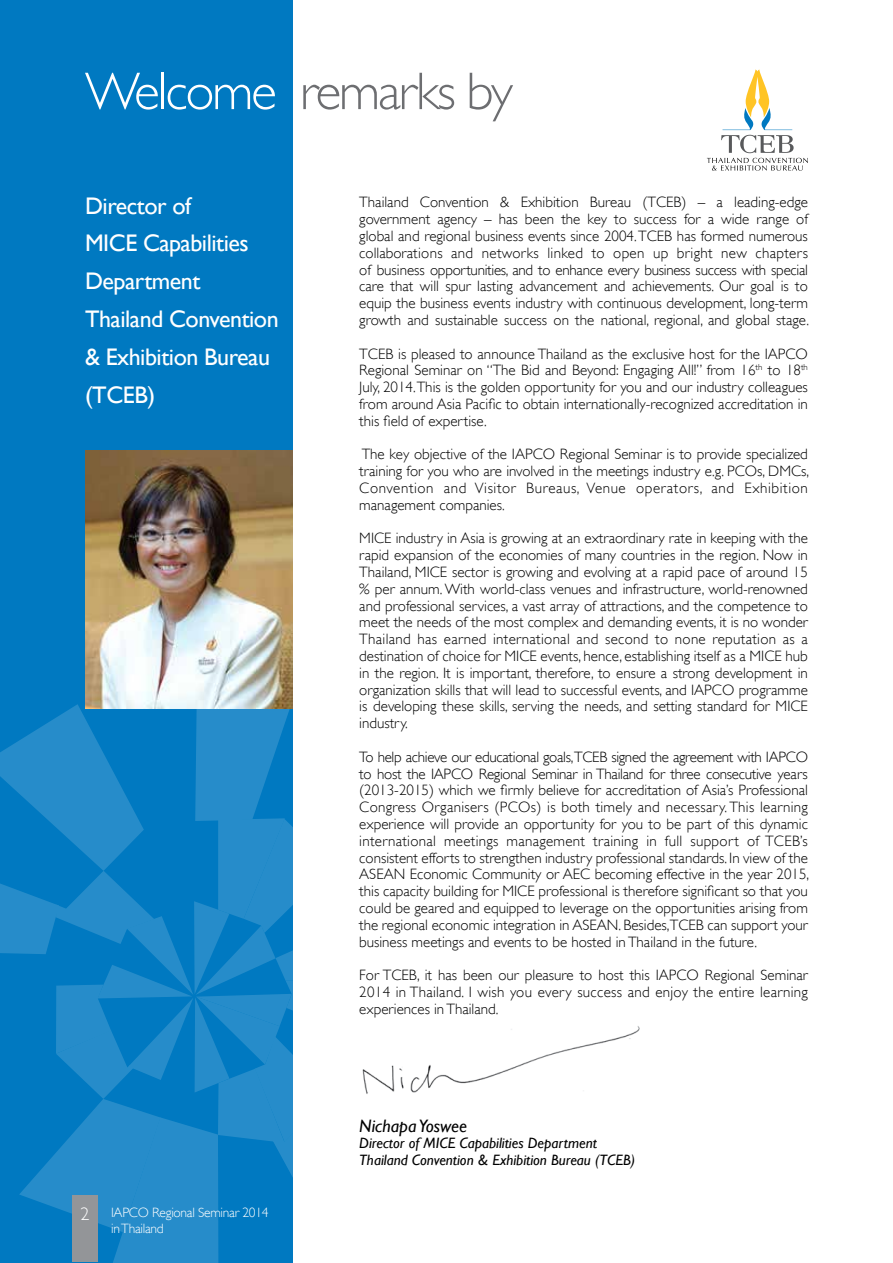
<style>
.page{position:relative;width:893px;height:1263px;background:#fff}
.page>*{position:absolute;margin:0;border:0;box-sizing:border-box;transform-origin:0 0}
.t1{font:300 53.25px "Gill Sans";letter-spacing:-.04em;color:#6d6e71}
.t2{font:24px/37.8px "Gill Sans";letter-spacing:-.02em;color:#fff}
.t3{font:italic 18px "Gill Sans";color:#000}
.t4{font:300 18px "Gill Sans";color:#fff}
.t5{font:300 15px/16.8px "Gill Sans";color:#000;text-align:justify}
.t6{font:italic 15px/16.8px "Gill Sans";color:#000}
.t7{font:300 13.5px/16.2px "Gill Sans";letter-spacing:-.02em;color:#fff}
.s1{color:#fff}
</style>
<div class="page">
<div style="left:0;top:0;width:293px;height:1263px;background:#0079c1"></div>
<svg style="left:0;top:704px;width:293px;height:559px"></svg>
<img style="left:362px;top:1026px;width:278px;height:68px">
<img style="left:85px;top:451px;width:208px;height:257px">
<svg style="left:707px;top:69px;width:101px;height:102px"></svg>
<div style="left:72px;top:1195px;width:26px;height:67px;background:#939598"></div>
<h1 class="t1" style="left:85px;top:50px;width:429px"><span class="s1">Welcome</span> remarks by</h1>
<h2 class="t2" style="left:85px;top:186px;width:195px">Director of<br>MICE Capabilities<br>Department<br>Thailand Convention &amp; Exhibition Bureau (TCEB)</h2>
<p class="t4" style="left:80px;top:1200px;width:10px">2</p>
<p class="t7" style="left:111px;top:1204px;width:159px">IAPCO Regional Seminar 2014 in Thailand</p>
<p class="t5" style="left:359px;top:193px;width:451px">Thailand Convention &amp; Exhibition Bureau (TCEB) – a leading-edge government agency – has been the key to success for a wide range of global and regional business events since 2004. TCEB has formed numerous collaborations and networks linked to open up bright new chapters of business opportunities, and to enhance every business success with special care that will spur lasting advancement and achievements. Our goal is to equip the business events industry with continuous development, long-term growth and sustainable success on the national, regional, and global stage.</p>
<p class="t5" style="left:359px;top:345px;width:450px">TCEB is pleased to announce Thailand as the exclusive host for the IAPCO Regional Seminar on “The Bid and Beyond: Engaging All!” from 16<sup>th</sup> to 18<sup>th </sup>July, 2014. This is the golden opportunity for you and our industry colleagues from around Asia Pacific to obtain internationally-recognized accreditation in this field of expertise.</p>
<p class="t5" style="left:359px;top:445px;width:451px">The key objective of the IAPCO Regional Seminar is to provide specialized training for you who are involved in the meetings industry e.g. PCOs, DMCs, Convention and Visitor Bureaus, Venue operators, and Exhibition management companies.</p>
<p class="t5" style="left:359px;top:529px;width:450px">MICE industry in Asia is growing at an extraordinary rate in keeping with the rapid expansion of the economies of many countries in the region. Now in Thailand, MICE sector is growing and evolving at a rapid pace of around 15 % per annum. With world-class venues and infrastructure, world-renowned and professional services, a vast array of attractions, and the competence to meet the needs of the most complex and demanding events, it is no wonder Thailand has earned international and second to none reputation as a destination of choice for MICE events, hence, establishing itself as a MICE hub in the region. It is important, therefore, to ensure a strong development in organization skills that will lead to successful events, and IAPCO programme is developing these skills, serving the needs, and setting standard for MICE industry.</p>
<p class="t5" style="left:359px;top:748px;width:451px">To help achieve our educational goals,TCEB signed the agreement with IAPCO to host the IAPCO Regional Seminar in Thailand for three consecutive years (2013-2015) which we firmly believe for accreditation of Asia’s Professional Congress Organisers (PCOs) is both timely and necessary. This learning experience will provide an opportunity for you to be part of this dynamic international meetings management training in full support of TCEB’s consistent efforts to strengthen industry professional standards. In view of the ASEAN Economic Community or AEC becoming effective in the year 2015, this capacity building for MICE professional is therefore significant so that you could be geared and equipped to leverage on the opportunities arising from the regional economic integration in ASEAN. Besides,TCEB can support your business meetings and events to be hosted in Thailand in the future.</p>
<p class="t5" style="left:359px;top:966px;width:450px">For TCEB, it has been our pleasure to host this IAPCO Regional Seminar 2014 in Thailand. I wish you every success and enjoy the entire learning experiences in Thailand.</p>
<p class="t3" style="left:359px;top:1115px;width:109px">Nichapa Yoswee</p>
<p class="t6" style="left:359px;top:1135px;width:277px">Director of MICE Capabilities Department<br>Thailand Convention &amp; Exhibition Bureau (TCEB)</p>
</div>
